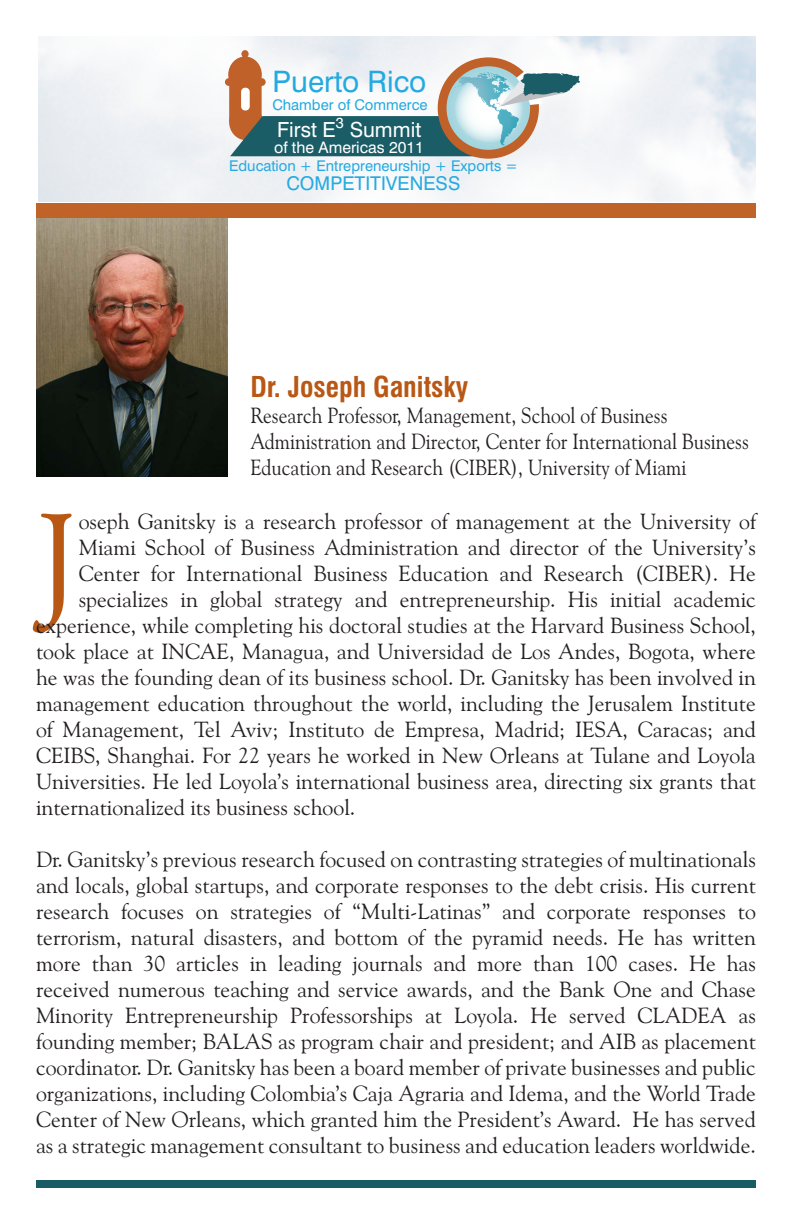
<style>
.page{position:relative;width:792px;height:1224px;background:#fff}
.page>*{position:absolute;margin:0;border:0;box-sizing:border-box;transform-origin:0 0}
.t1{font:133.2px "Goudy Old Style BT";color:#b95814}
.t2{font:29.6px "Swiss 721 BT";color:#24aae1}
.t3{font:700 condensed 28px "Swiss 721 BT";color:#b95814}
.t4{font:22px/26px "Goudy Old Style BT";color:#231f20;text-align:justify}
.t5{font:22px/26px "Goudy Old Style BT";color:#231f20;scale:.9 1}
.t6{font:20.8px "Swiss 721 BT";color:#fff}
.t7{font:19px "Swiss 721 BT";color:#24aae1}
.t8{font:16px "Swiss 721 BT";color:#fff}
.t9{font:14.8px "Swiss 721 BT";color:#24aae1}
</style>
<div class="page">
<img style="left:38px;top:36px;width:718px;height:166px">
<div style="left:36px;top:1180px;width:720px;height:8px;background:#1a5c66"></div>
<div style="left:36px;top:203px;width:720px;height:15px;background:#c06329"></div>
<div style="left:241px;top:50px;width:8px;height:8px;background:#bf6128;border-radius:50%"></div>
<div style="left:228px;top:56px;width:34px;height:37px;background:#bf6128;border-radius:50%"></div>
<div style="left:229px;top:76px;width:33px;height:49px;background:#bf6128;border-radius:5px"></div>
<div style="left:241px;top:88px;width:9px;height:23px;background:#fff;border-radius:4px"></div>
<div style="left:225px;top:78px;width:41px;height:8px;background:#bf6128;border-radius:4px"></div>
<svg style="left:230px;top:116px;width:240px;height:40px;background:#296064"></svg>
<svg style="left:442px;top:62px;width:93px;height:92px"></svg>
<div style="left:438px;top:57px;width:101px;height:102px;border:9px solid #bf6128;border-radius:50%"></div>
<svg style="left:454px;top:71px;width:126px;height:36px"></svg>
<img style="left:36px;top:219px;width:191px;height:257px">
<h2 class="t2" style="left:272px;top:63px;width:156px">Puerto Rico</h2>
<p class="t9" style="left:272px;top:95px;width:157px">Chamber of Commerce</p>
<p class="t6" style="left:277px;top:117px;width:146px">First E<sup>3</sup> Summit</p>
<p class="t8" style="left:274px;top:137px;width:151px">of the Americas 2011</p>
<p class="t9" style="left:229px;top:157px;width:290px">Education + Entrepreneurship + Exports =</p>
<p class="t7" style="left:286px;top:172px;width:176px">COMPETITIVENESS</p>
<p class="t3" style="left:250px;top:370px;width:219px">Dr. Joseph Ganitsky</p>
<p class="t5" style="left:250px;top:402px;width:555px">Research Professor, Management, School of Business<br>Administration and Director, Center for International Business<br>Education and Research (CIBER), University of Miami</p>
<p class="t1" style="left:36px;top:479px;width:44px">J</p>
<p class="t4" style="left:79px;top:508px;width:679px">oseph Ganitsky is a research professor of management at the University of</p>
<p class="t4" style="left:79px;top:534px;width:679px">Miami School of Business Administration and director of the University’s</p>
<p class="t4" style="left:79px;top:560px;width:679px">Center for International Business Education and Research (CIBER). He</p>
<p class="t4" style="left:79px;top:586px;width:679px">specializes in global strategy and entrepreneurship. His initial academic</p>
<p class="t4" style="left:36px;top:612px;width:721px">experience, while completing his doctoral studies at the Harvard Business School,</p>
<p class="t4" style="left:36px;top:638px;width:721px">took place at INCAE, Managua, and Universidad de Los Andes, Bogota, where</p>
<p class="t4" style="left:36px;top:664px;width:722px">he was the founding dean of its business school. Dr. Ganitsky has been involved in</p>
<p class="t4" style="left:36px;top:690px;width:721px">management education throughout the world, including the Jerusalem Institute</p>
<p class="t4" style="left:36px;top:716px;width:722px">of Management, Tel Aviv; Instituto de Empresa, Madrid; IESA, Caracas; and</p>
<p class="t4" style="left:36px;top:742px;width:721px">CEIBS, Shanghai. For 22 years he worked in New Orleans at Tulane and Loyola</p>
<p class="t4" style="left:36px;top:768px;width:722px">Universities. He led Loyola’s international business area, directing six grants that</p>
<p class="t4" style="left:36px;top:794px;width:321px">internationalized its business school.</p>
<p class="t4" style="left:36px;top:846px;width:722px">Dr. Ganitsky’s previous research focused on contrasting strategies of multinationals and locals, global startups, and corporate responses to the debt crisis. His current research focuses on strategies of “Multi-Latinas” and corporate responses to terrorism, natural disasters, and bottom of the pyramid needs. He has written more than 30 articles in leading journals and more than 100 cases. He has received numerous teaching and service awards, and the Bank One and Chase Minority Entrepreneurship Professorships at Loyola. He served CLADEA as founding member; BALAS as program chair and president; and AIB as placement coordinator. Dr. Ganitsky has been a board member of private businesses and public organizations, including Colombia’s Caja Agraria and Idema, and the World Trade Center of New Orleans, which granted him the President’s Award. He has served as a strategic management consultant to business and education leaders worldwide.</p>
</div>
